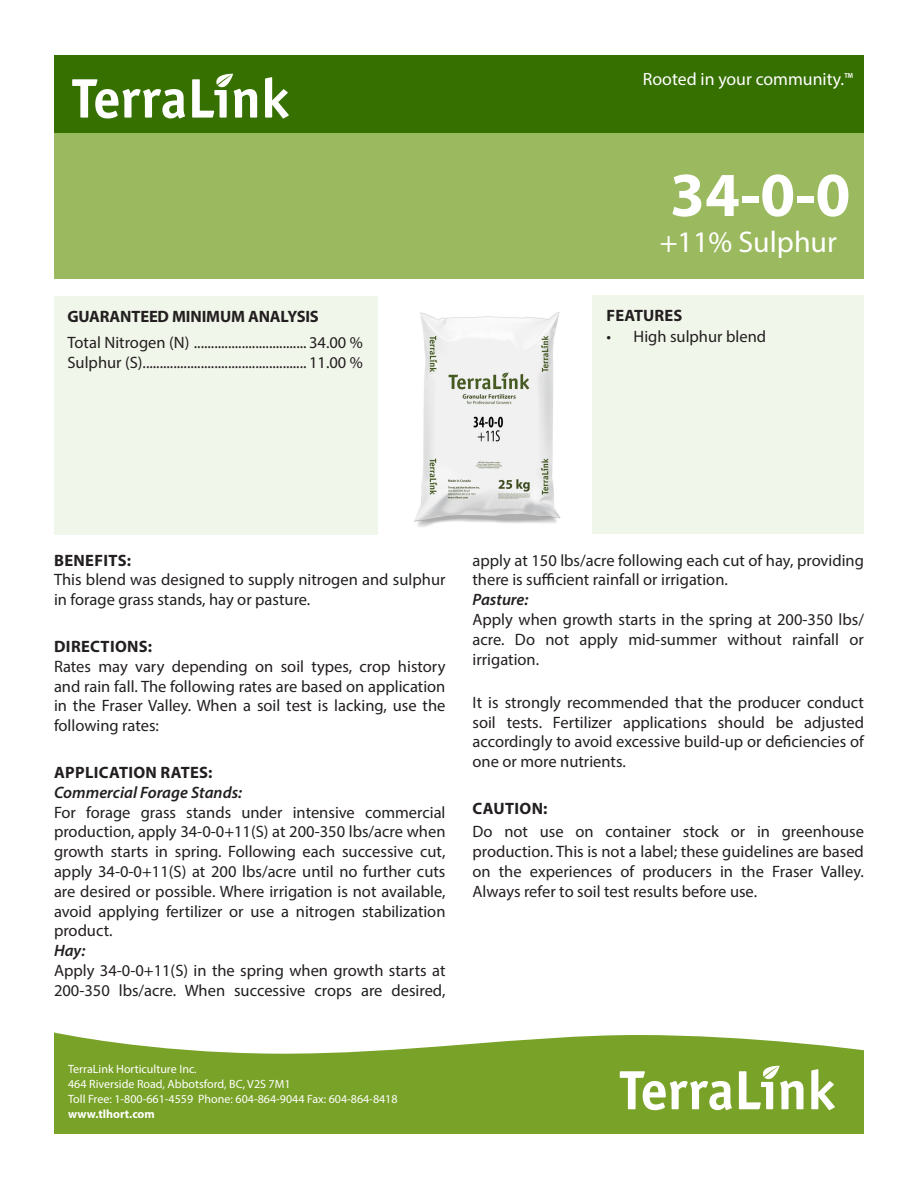
<style>
.page{position:relative;width:918px;height:1188px;background:#fff}
.page>*{position:absolute;margin:0;border:0;box-sizing:border-box;transform-origin:0 0}
.t1{font:700 63px "Myriad Pro";color:#fff}
.t2{font:30px "Myriad Pro";color:#fff}
.t3{font:17.85px "Myriad Pro";color:#fff}
.t4{font:16.5px/19.8px "Myriad Pro";color:#231f20;text-align:justify}
.t5{font:700 16.5px "Myriad Pro";letter-spacing:.01em;color:#231f20}
.t6{font:italic 600 16.5px "Myriad Pro";color:#231f20}
.t7{font:700 16.5px "Myriad Pro";letter-spacing:-.01em;color:#231f20}
.t8{font:12px "Myriad Pro";color:#fff}
.t9{font:700 12px "Myriad Pro";color:#fff}
.s1{font-stretch:condensed}
</style>
<div class="page">
<svg style="left:54px;top:1032px;width:810px;height:102px;background:#8aad43"></svg>
<svg style="left:620px;top:1071px;width:112px;height:39px"></svg>
<svg style="left:739px;top:1066px;width:64px;height:43px"></svg>
<svg style="left:811px;top:1069px;width:24px;height:41px"></svg>
<div style="left:54px;top:56px;width:810px;height:79px;background:#367000"></div>
<svg style="left:72px;top:79px;width:113px;height:40px"></svg>
<svg style="left:192px;top:74px;width:65px;height:44px"></svg>
<svg style="left:265px;top:77px;width:24px;height:42px"></svg>
<div style="left:54px;top:296px;width:324px;height:238px;background:#f1f6ea"></div>
<div style="left:593px;top:295px;width:271px;height:238px;background:#f1f6ea"></div>
<img style="left:414px;top:312px;width:147px;height:215px">
<div style="left:54px;top:133px;width:810px;height:146px;background:#9bb95e"></div>
<p class="t7" style="left:68px;top:305px;width:253px">GUARANTEED MINIMUM ANALYSIS</p>
<p class="t4" style="left:68px;top:333px;width:297px">Total Nitrogen (N) ................................. 34.00 %</p>
<p class="t4" style="left:68px;top:352px;width:297px">Sulphur (S)................................................ 11.00 %</p>
<p class="t3" style="left:643px;top:68px;width:212px">Rooted in your community.<span class="s1">™</span></p>
<p class="t1" style="left:670px;top:154px;width:182px">34-0-0</p>
<p class="t2" style="left:660px;top:223px;width:179px">+11% Sulphur</p>
<p class="t5" style="left:607px;top:304px;width:77px">FEATURES</p>
<p class="t4" style="left:606px;top:327px;width:161px">• High sulphur blend</p>
<p class="t5" style="left:54px;top:549px;width:78px">BENEFITS:</p>
<p class="t4" style="left:54px;top:570px;width:393px">This blend was designed to supply nitrogen and sulphur in forage grass stands, hay or pasture.</p>
<p class="t5" style="left:54px;top:636px;width:100px">DIRECTIONS:</p>
<p class="t4" style="left:54px;top:656px;width:393px">Rates may vary depending on soil types, crop history and rain fall. The following rates are based on application in the Fraser Valley. When a soil test is lacking, use the following rates:</p>
<p class="t5" style="left:54px;top:762px;width:160px">APPLICATION RATES:</p>
<p class="t6" style="left:54px;top:782px;width:190px">Commercial Forage Stands:</p>
<p class="t4" style="left:54px;top:802px;width:393px">For forage grass stands under intensive commercial production, apply 34-0-0+11(S) at 200-350 lbs/acre when growth starts in spring. Following each successive cut, apply 34-0-0+11(S) at 200 lbs/acre until no further cuts are desired or possible. Where irrigation is not available, avoid applying fertilizer or use a nitrogen stabilization product.</p>
<p class="t6" style="left:54px;top:940px;width:33px">Hay:</p>
<p class="t4" style="left:54px;top:960px;width:393px">Apply 34-0-0+11(S) in the spring when growth starts at<br>200-350 lbs/acre. When successive crops are desired,</p>
<p class="t8" style="left:68px;top:1062px;width:130px">TerraLink Horticulture Inc.</p>
<p class="t8" style="left:68px;top:1077px;width:224px">464 Riverside Road, Abbotsford, BC, V2S 7M1</p>
<p class="t8" style="left:68px;top:1092px;width:331px">Toll Free: 1-800-661-4559 Phone: 604-864-9044 Fax: 604-864-8418</p>
<p class="t9" style="left:68px;top:1106px;width:88px">www.tlhort.com</p>
<p class="t4" style="left:472px;top:550px;width:393px">apply at 150 lbs/acre following each cut of hay, providing there is sufficient rainfall or irrigation.</p>
<p class="t6" style="left:472px;top:589px;width:57px">Pasture:</p>
<p class="t4" style="left:472px;top:609px;width:393px">Apply when growth starts in the spring at 200-350 lbs/ acre. Do not apply mid-summer without rainfall or irrigation.</p>
<p class="t4" style="left:472px;top:692px;width:393px">It is strongly recommended that the producer conduct soil tests. Fertilizer applications should be adjusted accordingly to avoid excessive build-up or deficiencies of one or more nutrients.</p>
<p class="t5" style="left:473px;top:798px;width:76px">CAUTION:</p>
<p class="t4" style="left:472px;top:822px;width:393px">Do not use on container stock or in greenhouse production. This is not a label; these guidelines are based on the experiences of producers in the Fraser Valley.<br>Always refer to soil test results before use.</p>
</div>
